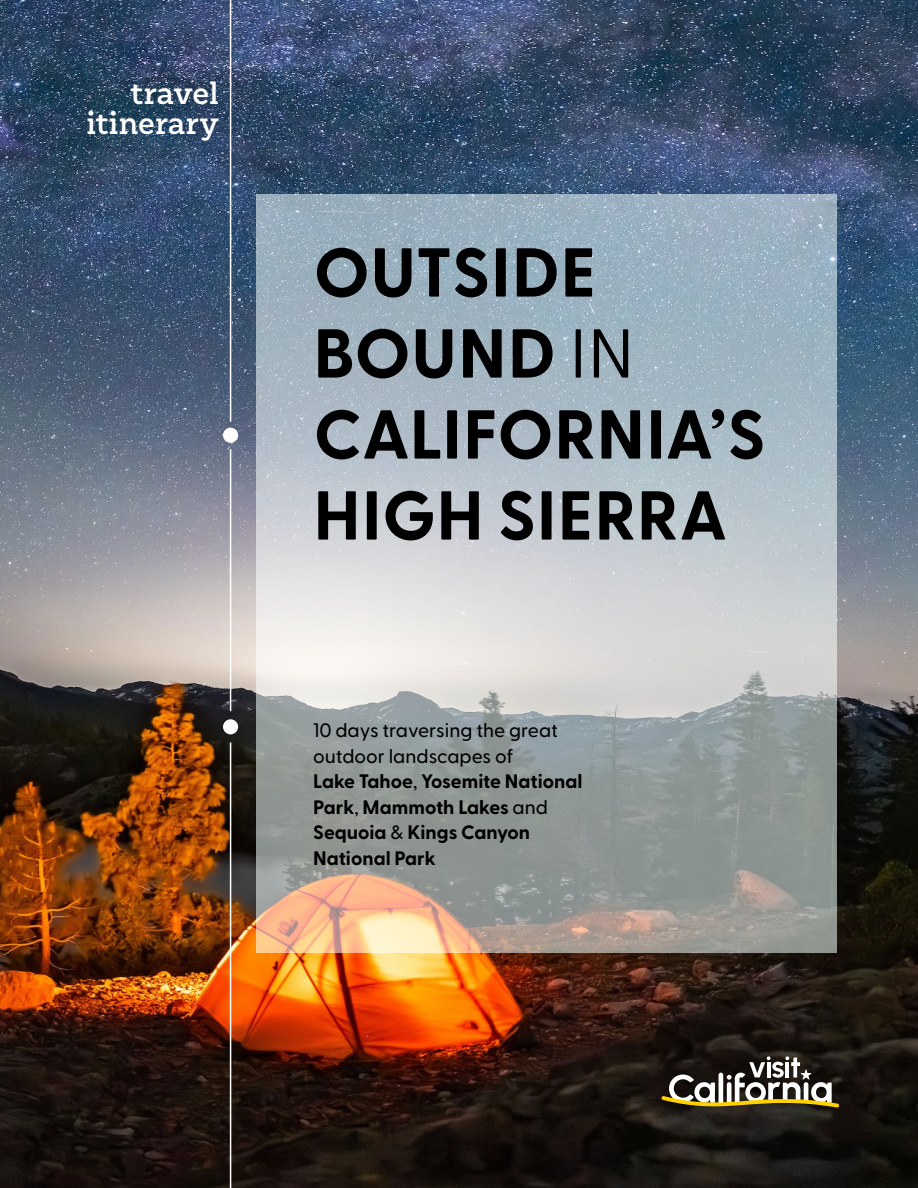
<style>
.page{position:relative;width:918px;height:1188px;background:#fff}
.page>*{position:absolute;margin:0;border:0;box-sizing:border-box;transform-origin:0 0}
.t1{font:700 69px/81px "Greycliff CF";letter-spacing:.01em;color:#000}
.t2{font:600 31.5px/30px "Sanchez Niu";letter-spacing:.005em;color:#fff;text-align:right}
.t3{font:700 19.5px/25.5px "Greycliff CF";color:#000}
.s1{font-weight:400}
.s2{font-weight:500}
</style>
<div class="page">
<img style="left:0;top:0;width:918px;height:1188px">
<svg style="left:256px;top:194px;width:581px;height:759px;background:#afb7bb"></svg>
<div style="left:223px;top:428px;width:15px;height:15px;background:#fff;border-radius:50%"></div>
<div style="left:223px;top:719px;width:15px;height:15px;background:#fff;border-radius:50%"></div>
<hr style="left:230px;top:0;width:1px;height:422px;background:#fff">
<hr style="left:230px;top:449px;width:1px;height:262px;background:#fff">
<hr style="left:230px;top:742px;width:1px;height:446px;background:#fff">
<div style="left:662px;top:1051px;width:177px;height:61px;background:#000;opacity:.25"></div>
<svg style="left:662px;top:1056px;width:177px;height:53px"></svg>
<h2 class="t2" style="left:86px;top:76px;width:134px">travel itinerary</h2>
<h1 class="t1" style="left:314px;top:228px;width:454px">OUTSIDE<br>BOUND <span class="s1">IN<br></span>CALIFORNIA’S<br>HIGH SIERRA</h1>
<p class="t3" style="left:313px;top:716px;width:271px"><span class="s2">10 days traversing the great outdoor landscapes of<br></span>Lake Tahoe<span class="s2">,</span> Yosemite National<br>Park<span class="s2">,</span> Mammoth Lakes <span class="s2">and<br></span>Sequoia <span class="s2">&amp;</span> Kings Canyon<br>National Park</p>
</div>
